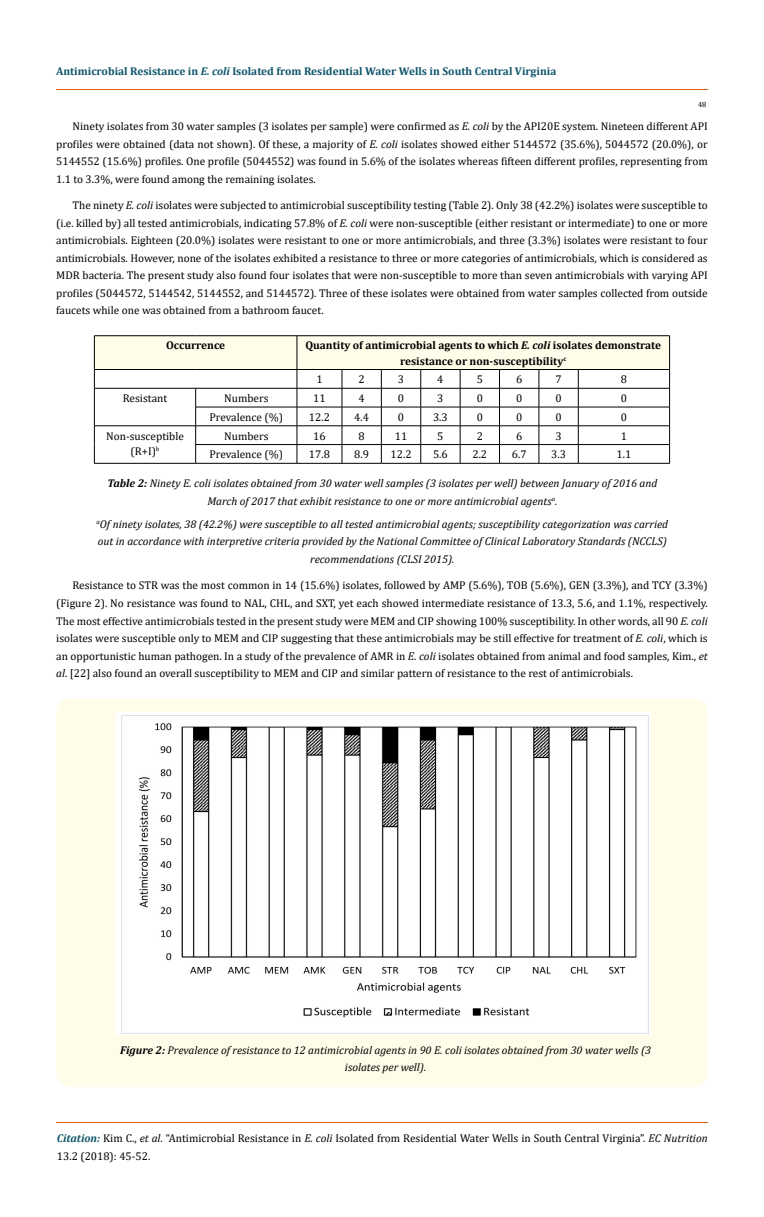
<style>
.page{position:relative;width:764px;height:1217px;background:#fff}
.page>*{position:absolute;margin:0;border:0;box-sizing:border-box;transform-origin:0 0}
.t1{font:11.25px/17.5px "Cambria";color:#000;text-align:justify}
.t2{font:italic 11.25px/17.5px "Cambria";color:#000;text-align:center}
.t3{font:700 11.25px/15px "Cambria";color:#000;text-align:center}
.t4{font:700 11.25px "Cambria";color:#0e546a}
.t5{font:7.5px "Cambria";color:#000}
.s1{font-style:italic}
.s2{font-weight:700}
.s3{font-weight:700;font-style:italic;color:#0e546a}
</style>
<div class="page">
<hr style="left:56px;top:90px;width:652px;height:1px;background:#e05d1a">
<hr style="left:56px;top:1122px;width:652px;height:1px;background:#e05d1a">
<hr style="left:94px;top:335px;width:102px;height:1px;background:#000">
<hr style="left:196px;top:335px;width:101px;height:1px;background:#000">
<hr style="left:297px;top:335px;width:45px;height:1px;background:#000">
<hr style="left:342px;top:335px;width:39px;height:1px;background:#000">
<hr style="left:381px;top:335px;width:40px;height:1px;background:#000">
<hr style="left:421px;top:335px;width:39px;height:1px;background:#000">
<hr style="left:460px;top:335px;width:39px;height:1px;background:#000">
<hr style="left:499px;top:335px;width:40px;height:1px;background:#000">
<hr style="left:539px;top:335px;width:39px;height:1px;background:#000">
<hr style="left:578px;top:335px;width:92px;height:1px;background:#000">
<svg style="left:94px;top:336px;width:576px;height:127px"></svg>
<hr style="left:94px;top:463px;width:102px;height:1px;background:#000">
<hr style="left:196px;top:463px;width:101px;height:1px;background:#000">
<hr style="left:297px;top:463px;width:45px;height:1px;background:#000">
<hr style="left:342px;top:463px;width:39px;height:1px;background:#000">
<hr style="left:381px;top:463px;width:40px;height:1px;background:#000">
<hr style="left:421px;top:463px;width:39px;height:1px;background:#000">
<hr style="left:460px;top:463px;width:39px;height:1px;background:#000">
<hr style="left:499px;top:463px;width:40px;height:1px;background:#000">
<hr style="left:539px;top:463px;width:39px;height:1px;background:#000">
<hr style="left:578px;top:463px;width:92px;height:1px;background:#000">
<div style="left:56px;top:698px;width:652px;height:389px;background:#fffde9;border-radius:15px"></div>
<img style="left:116px;top:712px;width:534px;height:322px">
<p class="t4" style="left:56px;top:63px;width:502px">Antimicrobial Resistance in <span class="s1">E. coli</span> Isolated from Residential Water Wells in South Central Virginia</p>
<p class="t5" style="left:698px;top:100px;width:10px">48</p>
<p class="t1" style="left:56px;top:118px;width:653px;text-indent:16px">Ninety isolates from 30 water samples (3 isolates per sample) were confirmed as <span class="s1">E. coli</span> by the API20E system. Nineteen different API profiles were obtained (data not shown). Of these, a majority of <span class="s1">E. coli</span> isolates showed either 5144572 (35.6%), 5044572 (20.0%), or 5144552 (15.6%) profiles. One profile (5044552) was found in 5.6% of the isolates whereas fifteen different profiles, representing from 1.1 to 3.3%, were found among the remaining isolates.</p>
<p class="t1" style="left:56px;top:197px;width:653px;text-indent:16px">The ninety <span class="s1">E. coli</span> isolates were subjected to antimicrobial susceptibility testing (Table 2). Only 38 (42.2%) isolates were susceptible to (i.e. killed by) all tested antimicrobials, indicating 57.8% of <span class="s1">E. coli</span> were non-susceptible (either resistant or intermediate) to one or more antimicrobials. Eighteen (20.0%) isolates were resistant to one or more antimicrobials, and three (3.3%) isolates were resistant to four antimicrobials. However, none of the isolates exhibited a resistance to three or more categories of antimicrobials, which is considered as MDR bacteria. The present study also found four isolates that were non-susceptible to more than seven antimicrobials with varying API profiles (5044572, 5144542, 5144552, and 5144572). Three of these isolates were obtained from water samples collected from outside faucets while one was obtained from a bathroom faucet.</p>
<p class="t3" style="left:166px;top:338px;width:61px">Occurrence</p>
<p class="t3" style="left:305px;top:338px;width:357px">Quantity of antimicrobial agents to which <span class="s1">E. coli</span> isolates demonstrate resistance or non-susceptibility<sup>c</sup></p>
<p class="t1" style="left:316px;top:370px;width:8px">1</p>
<p class="t1" style="left:358px;top:370px;width:8px">2</p>
<p class="t1" style="left:398px;top:370px;width:8px">3</p>
<p class="t1" style="left:437px;top:370px;width:8px">4</p>
<p class="t1" style="left:477px;top:370px;width:8px">5</p>
<p class="t1" style="left:516px;top:370px;width:8px">6</p>
<p class="t1" style="left:555px;top:370px;width:8px">7</p>
<p class="t1" style="left:621px;top:370px;width:8px">8</p>
<p class="t1" style="left:123px;top:389px;width:46px">Resistant</p>
<p class="t1" style="left:224px;top:389px;width:46px">Numbers</p>
<p class="t1" style="left:313px;top:389px;width:14px">11</p>
<p class="t1" style="left:358px;top:389px;width:8px">4</p>
<p class="t1" style="left:398px;top:389px;width:8px">0</p>
<p class="t1" style="left:437px;top:389px;width:8px">3</p>
<p class="t1" style="left:477px;top:389px;width:8px">0</p>
<p class="t1" style="left:516px;top:389px;width:8px">0</p>
<p class="t1" style="left:555px;top:389px;width:8px">0</p>
<p class="t1" style="left:621px;top:389px;width:8px">0</p>
<p class="t1" style="left:209px;top:408px;width:75px">Prevalence (%)</p>
<p class="t1" style="left:309px;top:408px;width:23px">12.2</p>
<p class="t1" style="left:354px;top:408px;width:16px">4.4</p>
<p class="t1" style="left:398px;top:408px;width:8px">0</p>
<p class="t1" style="left:433px;top:408px;width:16px">3.3</p>
<p class="t1" style="left:477px;top:408px;width:8px">0</p>
<p class="t1" style="left:516px;top:408px;width:8px">0</p>
<p class="t1" style="left:555px;top:408px;width:8px">0</p>
<p class="t1" style="left:621px;top:408px;width:8px">0</p>
<p class="t1" style="left:106px;top:428px;width:79px;line-height:15px;text-align:center">Non-susceptible (R+I)<sup>b</sup></p>
<p class="t1" style="left:224px;top:427px;width:46px">Numbers</p>
<p class="t1" style="left:313px;top:427px;width:14px">16</p>
<p class="t1" style="left:358px;top:427px;width:8px">8</p>
<p class="t1" style="left:395px;top:427px;width:14px">11</p>
<p class="t1" style="left:437px;top:427px;width:8px">5</p>
<p class="t1" style="left:477px;top:427px;width:8px">2</p>
<p class="t1" style="left:516px;top:427px;width:8px">6</p>
<p class="t1" style="left:555px;top:427px;width:8px">3</p>
<p class="t1" style="left:621px;top:427px;width:8px">1</p>
<p class="t1" style="left:209px;top:445px;width:75px">Prevalence (%)</p>
<p class="t1" style="left:309px;top:445px;width:23px">17.8</p>
<p class="t1" style="left:354px;top:445px;width:16px">8.9</p>
<p class="t1" style="left:390px;top:445px;width:23px">12.2</p>
<p class="t1" style="left:433px;top:445px;width:16px">5.6</p>
<p class="t1" style="left:472px;top:445px;width:16px">2.2</p>
<p class="t1" style="left:512px;top:445px;width:16px">6.7</p>
<p class="t1" style="left:551px;top:445px;width:16px">3.3</p>
<p class="t1" style="left:616px;top:445px;width:16px">1.1</p>
<p class="t2" style="left:107px;top:474px;width:551px"><span class="s2">Table 2:</span> Ninety E. coli isolates obtained from 30 water well samples (3 isolates per well) between January of 2016 and<br>March of 2017 that exhibit resistance to one or more antimicrobial agents<sup>a</sup>.</p>
<p class="t2" style="left:97px;top:514px;width:573px"><sup>a</sup>Of ninety isolates, 38 (42.2%) were susceptible to all tested antimicrobial agents; susceptibility categorization was carried out in accordance with interpretive criteria provided by the National Committee of Clinical Laboratory Standards (NCCLS) recommendations (CLSI 2015).</p>
<p class="t1" style="left:56px;top:576px;width:653px;text-indent:16px">Resistance to STR was the most common in 14 (15.6%) isolates, followed by AMP (5.6%), TOB (5.6%), GEN (3.3%), and TCY (3.3%) (Figure 2). No resistance was found to NAL, CHL, and SXT, yet each showed intermediate resistance of 13.3, 5.6, and 1.1%, respectively.<br>The most effective antimicrobials tested in the present study were MEM and CIP showing 100% susceptibility. In other words, all 90 <span class="s1">E. coli </span>isolates were susceptible only to MEM and CIP suggesting that these antimicrobials may be still effective for treatment of <span class="s1">E. coli</span>, which is an opportunistic human pathogen. In a study of the prevalence of AMR in <span class="s1">E. coli</span> isolates obtained from animal and food samples, Kim., <span class="s1">et al</span>. [22] also found an overall susceptibility to MEM and CIP and similar pattern of resistance to the rest of antimicrobials.</p>
<p class="t2" style="left:120px;top:1040px;width:532px"><span class="s2">Figure 2:</span> Prevalence of resistance to 12 antimicrobial agents in 90 E. coli isolates obtained from 30 water wells (3 isolates per well).</p>
<p class="t1" style="left:57px;top:1129px;width:652px"><span class="s3">Citation:</span> Kim C., <span class="s1">et al</span>. “Antimicrobial Resistance in <span class="s1">E. coli</span> Isolated from Residential Water Wells in South Central Virginia”. <span class="s1">EC Nutrition<br></span>13.2 (2018): 45-52.</p>
</div>
